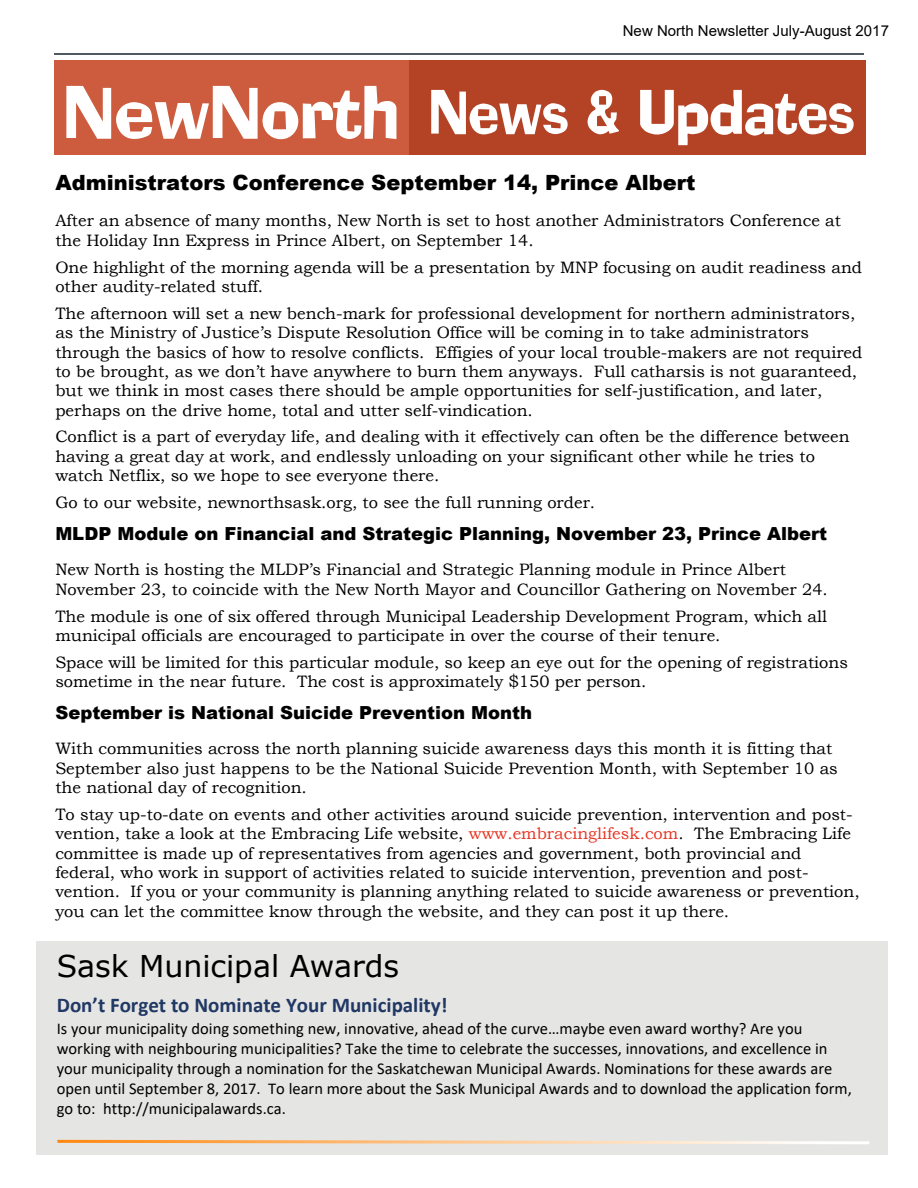
<style>
.page{position:relative;width:918px;height:1188px;background:#fff}
.page>*{position:absolute;margin:0;border:0;box-sizing:border-box;transform-origin:0 0}
.t1{font:61.95px "Adamsky SF";color:#fff;scale:.9 1}
.t2{font:30px "Verdana";color:#000}
.t3{font:900 21px "Arial";color:#000}
.t4{font:700 21px "Calibri";color:#203864}
.t5{font:900 18px "Arial";color:#000}
.t6{font:16.5px/19.4px "Bookman Old Style";color:#000}
.t7{font:16.5px/20.1px "Calibri";color:#000}
.t8{font:15px "Arial";color:#000}
.s1{font-size:73.95px}
.s2{color:#e63726}
</style>
<div class="page">
<div style="left:36px;top:941px;width:852px;height:214px;background:#e5e5e3"></div>
<svg style="left:57px;top:1140px;width:812px;height:4px;background:#f7cea3"></svg>
<div style="left:399px;top:61px;width:467px;height:94px;background:#b44225"></div>
<hr style="left:54px;top:53px;width:810px;height:2px;background:#17232b">
<div style="left:54px;top:61px;width:354px;height:94px;background:#cd5b3e"></div>
<p class="t8" style="left:623px;top:25px;width:268px">New North Newsletter July-August 2017</p>
<h1 class="t1" style="left:63px;top:75px;width:881px"><span class="s1">NewNorth</span> News &amp; Updates</h1>
<p class="t3" style="left:55px;top:175px;width:642px">Administrators Conference September 14, Prince Albert</p>
<p class="t6" style="left:55px;top:213px;width:787px">After an absence of many months, New North is set to host another Administrators Conference at the Holiday Inn Express in Prince Albert, on September 14.</p>
<p class="t6" style="left:55px;top:259px;width:808px">One highlight of the morning agenda will be a presentation by MNP focusing on audit readiness and other audity-related stuff.</p>
<p class="t6" style="left:55px;top:305px;width:809px">The afternoon will set a new bench-mark for professional development for northern administrators, as the Ministry of Justice’s Dispute Resolution Office will be coming in to take administrators through the basics of how to resolve conflicts. Effigies of your local trouble-makers are not required to be brought, as we don’t have anywhere to burn them anyways. Full catharsis is not guaranteed, but we think in most cases there should be ample opportunities for self-justification, and later, perhaps on the drive home, total and utter self-vindication.</p>
<p class="t6" style="left:55px;top:429px;width:796px">Conflict is a part of everyday life, and dealing with it effectively can often be the difference between having a great day at work, and endlessly unloading on your significant other while he tries to watch Netflix, so we hope to see everyone there.</p>
<p class="t6" style="left:55px;top:494px;width:541px">Go to our website, newnorthsask.org, to see the full running order.</p>
<p class="t5" style="left:55px;top:527px;width:773px">MLDP Module on Financial and Strategic Planning, November 23, Prince Albert</p>
<p class="t6" style="left:55px;top:562px;width:774px">New North is hosting the MLDP’s Financial and Strategic Planning module in Prince Albert<br>November 23, to coincide with the New North Mayor and Councillor Gathering on November 24.</p>
<p class="t6" style="left:55px;top:608px;width:773px">The module is one of six offered through Municipal Leadership Development Program, which all municipal officials are encouraged to participate in over the course of their tenure.</p>
<p class="t6" style="left:55px;top:654px;width:794px">Space will be limited for this particular module, so keep an eye out for the opening of registrations sometime in the near future. The cost is approximately $150 per person.</p>
<p class="t5" style="left:55px;top:706px;width:478px">September is National Suicide Prevention Month</p>
<p class="t6" style="left:55px;top:741px;width:784px">With communities across the north planning suicide awareness days this month it is fitting that<br>September also just happens to be the National Suicide Prevention Month, with September 10 as the national day of recognition.</p>
<p class="t6" style="left:55px;top:806px;width:806px">To stay up-to-date on events and other activities around suicide prevention, intervention and post&shy;vention, take a look at the Embracing Life website, <span class="s2">www.embracinglifesk.com</span>. The Embracing Life committee is made up of representatives from agencies and government, both provincial and federal, who work in support of activities related to suicide intervention, prevention and post&shy;vention. If you or your community is planning anything related to suicide awareness or prevention, you can let the committee know through the website, and they can post it up there.</p>
<h2 class="t2" style="left:57px;top:954px;width:344px">Sask Municipal Awards</h2>
<p class="t4" style="left:57px;top:996px;width:392px">Don’t Forget to Nominate Your Municipality!</p>
<p class="t7" style="left:57px;top:1019px;width:797px">Is your municipality doing something new, innovative, ahead of the curve…maybe even award worthy? Are you working with neighbouring municipalities? Take the time to celebrate the successes, innovations, and excellence in your municipality through a nomination for the Saskatchewan Municipal Awards. Nominations for these awards are open until September 8, 2017. To learn more about the Sask Municipal Awards and to download the application form, go to: http://municipalawards.ca.</p>
</div>
